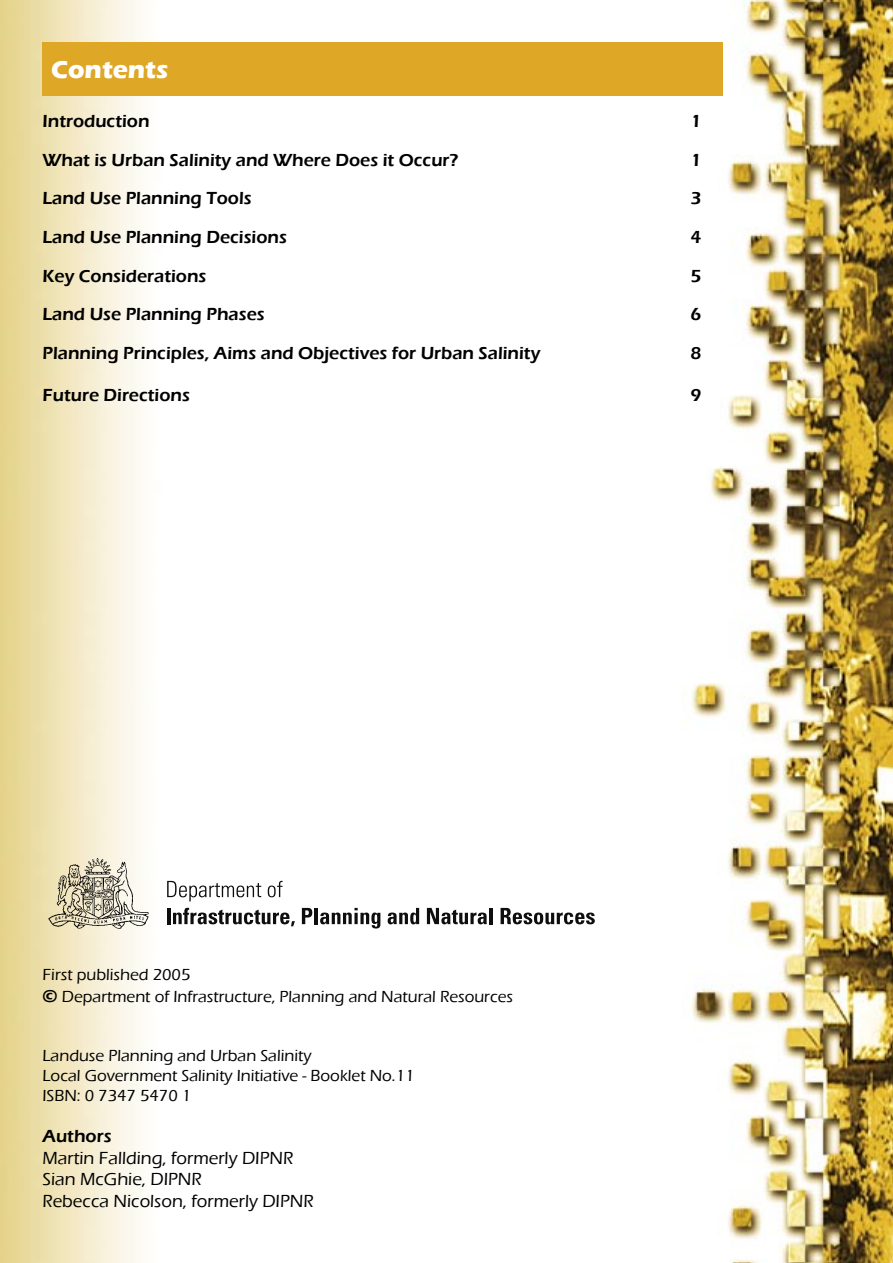
<style>
.page{position:relative;width:893px;height:1263px;background:#fff}
.page>*{position:absolute;margin:0;border:0;box-sizing:border-box;transform-origin:0 0}
.t1{font:700 25.5px "Eras ITC";color:#fff}
.t2{font:600 18px "Eras ITC";color:#000}
.t3{font:500 18px "Eras ITC";color:#000}
.t4{font:500 16.5px "Eras ITC";color:#000}
.s1{font-weight:700;font-size:18px}
</style>
<div class="page">
<img style="left:0;top:0;width:425px;height:1263px">
<img style="left:682px;top:0;width:211px;height:1263px">
<img style="left:43px;top:855px;width:111px;height:81px">
<svg style="left:167px;top:881px;width:94px;height:20px"></svg>
<svg style="left:268px;top:881px;width:15px;height:16px"></svg>
<hr style="left:167px;top:908px;width:3px;height:16px;background:#0f0e0e">
<svg style="left:173px;top:908px;width:122px;height:18px"></svg>
<svg style="left:302px;top:908px;width:10px;height:16px"></svg>
<hr style="left:314px;top:908px;width:4px;height:16px;background:#0f0e0e">
<svg style="left:320px;top:908px;width:60px;height:20px"></svg>
<svg style="left:388px;top:908px;width:31px;height:16px"></svg>
<svg style="left:427px;top:908px;width:60px;height:16px"></svg>
<hr style="left:489px;top:908px;width:4px;height:16px;background:#0f0e0e">
<svg style="left:501px;top:908px;width:94px;height:16px"></svg>
<div style="left:43px;top:43px;width:680px;height:53px;background:#dea726"></div>
<p class="t1" style="left:51px;top:55px;width:119px">Contents</p>
<p class="t2" style="left:43px;top:111px;width:109px">Introduction</p>
<p class="t2" style="left:691px;top:111px;width:12px">1</p>
<p class="t2" style="left:43px;top:150px;width:417px">What is Urban Salinity and Where Does it Occur?</p>
<p class="t2" style="left:691px;top:150px;width:12px">1</p>
<p class="t2" style="left:43px;top:188px;width:211px">Land Use Planning Tools</p>
<p class="t2" style="left:691px;top:188px;width:12px">3</p>
<p class="t2" style="left:43px;top:227px;width:246px">Land Use Planning Decisions</p>
<p class="t2" style="left:691px;top:227px;width:12px">4</p>
<p class="t2" style="left:43px;top:265px;width:165px">Key Considerations</p>
<p class="t2" style="left:691px;top:265px;width:12px">5</p>
<p class="t2" style="left:43px;top:304px;width:224px">Land Use Planning Phases</p>
<p class="t2" style="left:691px;top:304px;width:12px">6</p>
<p class="t2" style="left:43px;top:343px;width:499px">Planning Principles, Aims and Objectives for Urban Salinity</p>
<p class="t2" style="left:691px;top:343px;width:12px">8</p>
<p class="t2" style="left:43px;top:385px;width:149px">Future Directions</p>
<p class="t2" style="left:691px;top:385px;width:12px">9</p>
<p class="t4" style="left:43px;top:965px;width:149px">First published 2005</p>
<p class="t4" style="left:43px;top:987px;width:472px"><span class="s1">©</span> Department of Infrastructure, Planning and Natural Resources</p>
<p class="t4" style="left:43px;top:1046px;width:270px">Landuse Planning and Urban Salinity</p>
<p class="t4" style="left:43px;top:1066px;width:373px">Local Government Salinity Initiative - Booklet No.11</p>
<p class="t4" style="left:43px;top:1086px;width:150px">ISBN: 0 7347 5470 1</p>
<p class="t2" style="left:43px;top:1126px;width:71px">Authors</p>
<p class="t3" style="left:43px;top:1148px;width:252px">Martin Fallding, formerly DIPNR</p>
<p class="t3" style="left:43px;top:1169px;width:161px">Sian McGhie, DIPNR</p>
<p class="t3" style="left:43px;top:1191px;width:273px">Rebecca Nicolson, formerly DIPNR</p>
</div>
